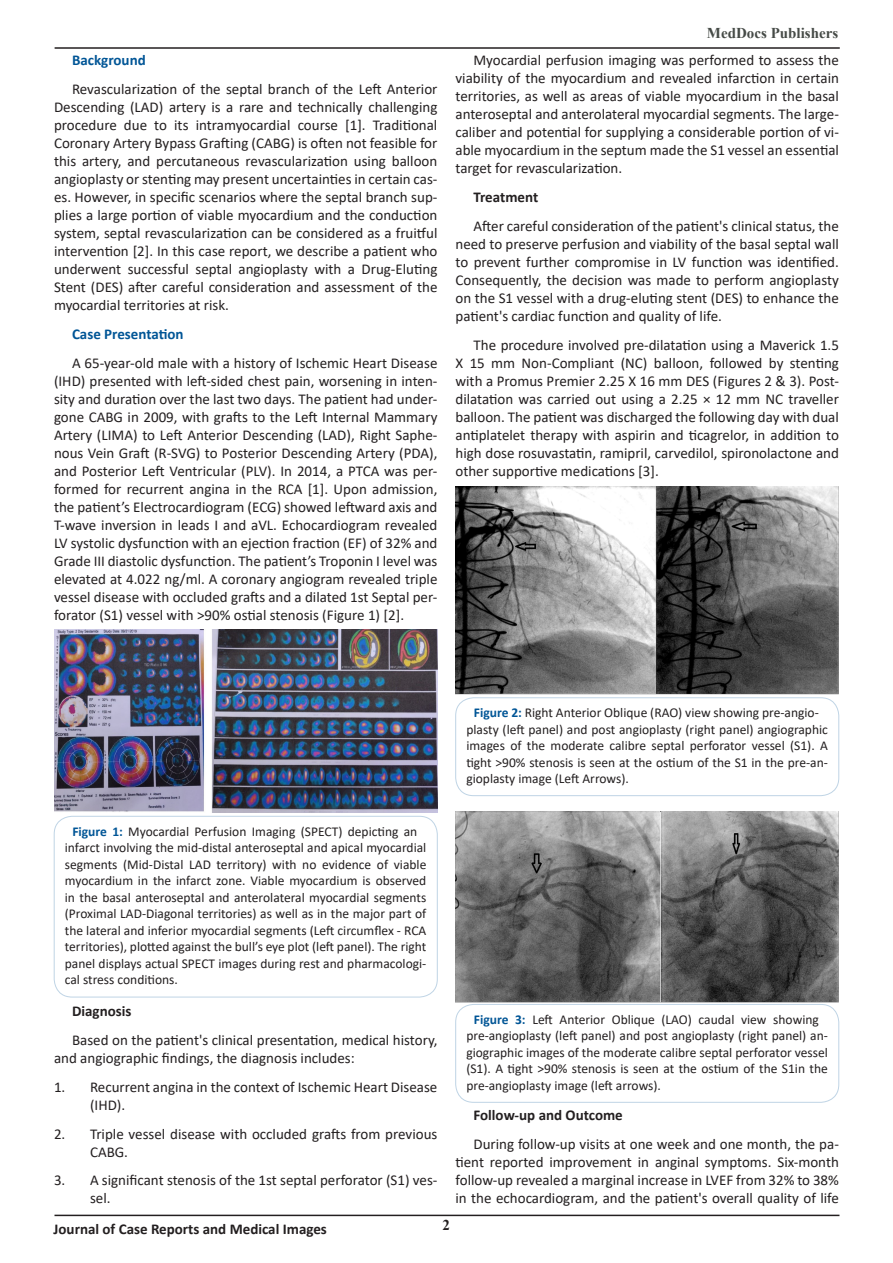
<style>
.page{position:relative;width:893px;height:1263px;background:#fff}
.page>*{position:absolute;margin:0;border:0;box-sizing:border-box;transform-origin:0 0}
.List_Paragraph{font:15px/18px "Calibri";color:#231f20;text-align:justify}
.t1{font:700 15px "Calibri";color:#231f20}
.p1{font:700 15px "Calibri";color:#005596}
.t2{font:700 15px "Times New Roman";color:#464b47}
.t3{font:700 15px "Times New Roman";color:#231f20}
.t4{font:13.5px/16.5px "Calibri";color:#231f20}
.s1{font-weight:700;color:#005596}
</style>
<div class="page">
<hr style="left:55px;top:47px;width:785px;height:2px;background:#231f20">
<hr style="left:54px;top:1214px;width:785px;height:2px;background:#231f20">
<img style="left:54px;top:629px;width:383px;height:183px">
<div style="left:54px;top:816px;width:383px;height:181px;border:1px solid #bfd4e5;border-radius:18px"></div>
<img style="left:455px;top:487px;width:384px;height:207px">
<div style="left:455px;top:698px;width:384px;height:98px;border:1px solid #bfd4e5;border-radius:18px"></div>
<img style="left:455px;top:812px;width:384px;height:190px">
<div style="left:455px;top:1004px;width:384px;height:98px;border:1px solid #bfd4e5;border-radius:18px"></div>
<p class="p1" style="left:72px;top:50px;width:75px">Background</p>
<p class="List_Paragraph" style="left:54px;top:80px;width:385px;text-indent:18px">Revascularization of the septal branch of the Left Anterior Descending (LAD) artery is a rare and technically challenging procedure due to its intramyocardial course [1]. Traditional Coronary Artery Bypass Grafting (CABG) is often not feasible for this artery, and percutaneous revascularization using balloon angioplasty or stenting may present uncertainties in certain cas&shy;es. However, in specific scenarios where the septal branch sup&shy;plies a large portion of viable myocardium and the conduction system, septal revascularization can be considered as a fruitful intervention [2]. In this case report, we describe a patient who underwent successful septal angioplasty with a Drug-Eluting Stent (DES) after careful consideration and assessment of the myocardial territories at risk.</p>
<p class="p1" style="left:72px;top:323px;width:113px">Case Presentation</p>
<p class="List_Paragraph" style="left:54px;top:353px;width:385px;text-indent:18px">A 65-year-old male with a history of Ischemic Heart Disease (IHD) presented with left-sided chest pain, worsening in inten&shy;sity and duration over the last two days. The patient had under&shy;gone CABG in 2009, with grafts to the Left Internal Mammary Artery (LIMA) to Left Anterior Descending (LAD), Right Saphe&shy;nous Vein Graft (R-SVG) to Posterior Descending Artery (PDA), and Posterior Left Ventricular (PLV). In 2014, a PTCA was per&shy;formed for recurrent angina in the RCA [1]. Upon admission, the patient’s Electrocardiogram (ECG) showed leftward axis and T-wave inversion in leads I and aVL. Echocardiogram revealed LV systolic dysfunction with an ejection fraction (EF) of 32% and Grade III diastolic dysfunction. The patient’s Troponin I level was elevated at 4.022 ng/ml. A coronary angiogram revealed triple vessel disease with occluded grafts and a dilated 1st Septal per&shy;forator (S1) vessel with &gt;90% ostial stenosis (Figure 1) [2].</p>
<p class="t2" style="left:707px;top:22px;width:133px">MedDocs Publishers</p>
<p class="List_Paragraph" style="left:455px;top:51px;width:385px;text-indent:18px">Myocardial perfusion imaging was performed to assess the viability of the myocardium and revealed infarction in certain territories, as well as areas of viable myocardium in the basal anteroseptal and anterolateral myocardial segments. The large&shy;caliber and potential for supplying a considerable portion of vi&shy;able myocardium in the septum made the S1 vessel an essential target for revascularization.</p>
<p class="t1" style="left:473px;top:186px;width:66px">Treatment</p>
<p class="List_Paragraph" style="left:455px;top:216px;width:385px;text-indent:18px">After careful consideration of the patient's clinical status, the need to preserve perfusion and viability of the basal septal wall to prevent further compromise in LV function was identified.<br>Consequently, the decision was made to perform angioplasty on the S1 vessel with a drug-eluting stent (DES) to enhance the patient's cardiac function and quality of life.</p>
<p class="List_Paragraph" style="left:455px;top:335px;width:385px;text-indent:18px">The procedure involved pre-dilatation using a Maverick 1.5<br>X 15 mm Non-Compliant (NC) balloon, followed by stenting with a Promus Premier 2.25 X 16 mm DES (Figures 2 &amp; 3). Post&shy;dilatation was carried out using a 2.25 × 12 mm NC traveller balloon. The patient was discharged the following day with dual antiplatelet therapy with aspirin and ticagrelor, in addition to high dose rosuvastatin, ramipril, carvedilol, spironolactone and other supportive medications [3].</p>
<p class="t4" style="left:65px;top:822px;width:363px;text-indent:8px"><span class="s1">Figure 1:</span> Myocardial Perfusion Imaging (SPECT) depicting an infarct involving the mid-distal anteroseptal and apical myocardial segments (Mid-Distal LAD territory) with no evidence of viable myocardium in the infarct zone. Viable myocardium is observed in the basal anteroseptal and anterolateral myocardial segments (Proximal LAD-Diagonal territories) as well as in the major part of the lateral and inferior myocardial segments (Left circumflex - RCA territories), plotted against the bull’s eye plot (left panel). The right panel displays actual SPECT images during rest and pharmacologi&shy;cal stress conditions.</p>
<p class="t1" style="left:72px;top:1001px;width:61px">Diagnosis</p>
<p class="List_Paragraph" style="left:54px;top:1031px;width:385px;text-indent:18px">Based on the patient's clinical presentation, medical history, and angiographic findings, the diagnosis includes:</p>
<p class="List_Paragraph" style="left:90px;top:1077px;width:349px;text-indent:-36px">1. Recurrent angina in the context of Ischemic Heart Disease (IHD).</p>
<p class="List_Paragraph" style="left:90px;top:1124px;width:349px;text-indent:-36px">2. Triple vessel disease with occluded grafts from previous<br>CABG.</p>
<p class="List_Paragraph" style="left:90px;top:1171px;width:349px;text-indent:-36px">3. A significant stenosis of the 1st septal perforator (S1) ves&shy;sel.</p>
<p class="t4" style="left:466px;top:704px;width:363px;text-indent:8px"><span class="s1">Figure 2:</span> Right Anterior Oblique (RAO) view showing pre-angio&shy;plasty (left panel) and post angioplasty (right panel) angiographic images of the moderate calibre septal perforator vessel (S1). A tight &gt;90% stenosis is seen at the ostium of the S1 in the pre-an&shy;gioplasty image (Left Arrows).</p>
<p class="t4" style="left:466px;top:1011px;width:363px;text-indent:8px"><span class="s1">Figure 3:</span> Left Anterior Oblique (LAO) caudal view showing pre-angioplasty (left panel) and post angioplasty (right panel) an&shy;giographic images of the moderate calibre septal perforator vessel (S1). A tight &gt;90% stenosis is seen at the ostium of the S1in the pre-angioplasty image (left arrows).</p>
<p class="t1" style="left:473px;top:1104px;width:151px">Follow-up and Outcome</p>
<p class="List_Paragraph" style="left:455px;top:1134px;width:385px;text-indent:18px">During follow-up visits at one week and one month, the pa&shy;tient reported improvement in anginal symptoms. Six-month follow-up revealed a marginal increase in LVEF from 32% to 38% in the echocardiogram, and the patient's overall quality of life</p>
<p class="t1" style="left:54px;top:1218px;width:275px">Journal of Case Reports and Medical Images</p>
<p class="t3" style="left:442px;top:1214px;width:9px">2</p>
</div>
